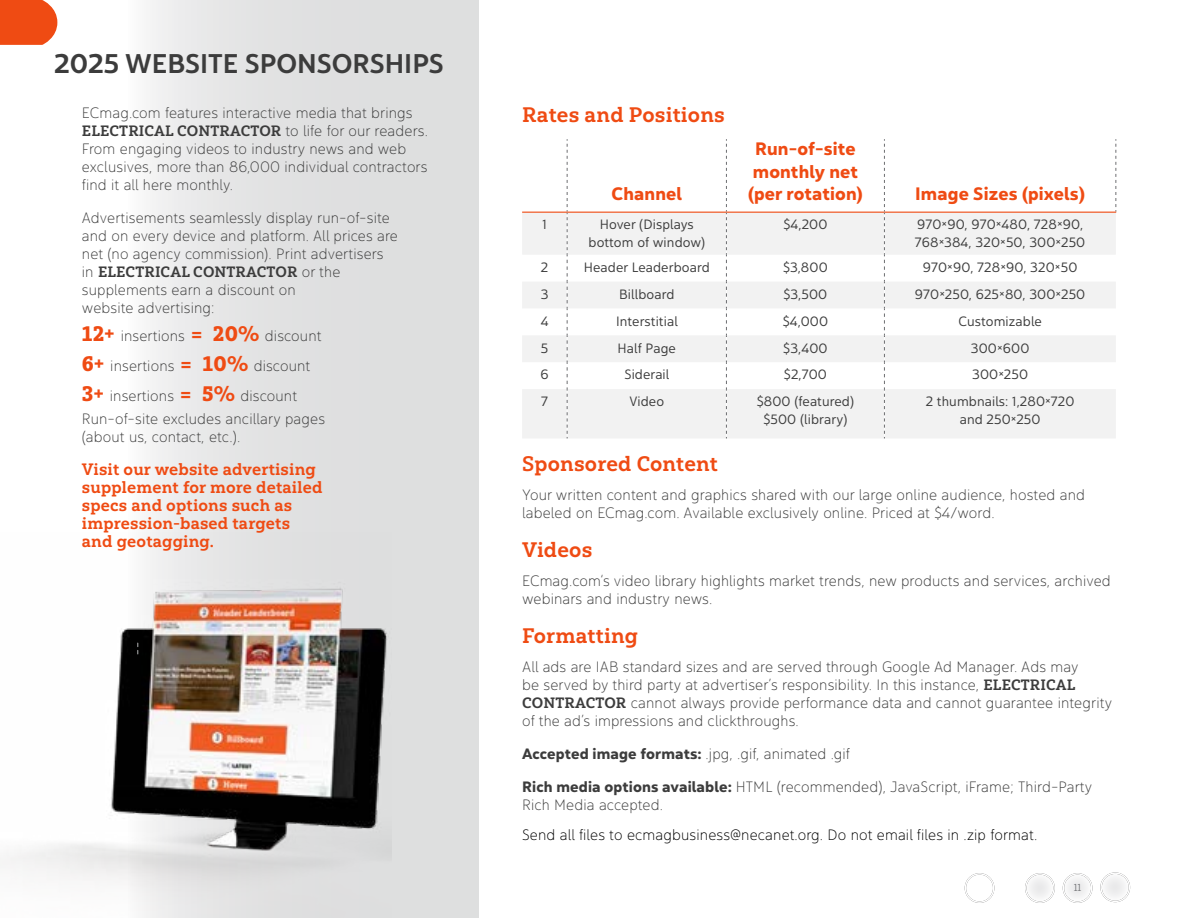
<style>
.page{position:relative;width:1188px;height:918px;background:#fff}
.page>*{position:absolute;margin:0;border:0;box-sizing:border-box;transform-origin:0 0}
.t1{font:27px "Yorkten Nor Med";color:#3c3c3c}
.t2{font:21px "Yorkten Slab Nor Bol";letter-spacing:.01em;color:#ef4b13}
.t3{font:18px/22.5px "Yorkten Nor Bol";letter-spacing:.01em;color:#ef4b13;text-align:center}
.t4{font:16.5px/18px "Yorkten Slab Nor Bol";letter-spacing:.01em;color:#ef4b13}
.t5{font:15px/18px "Yorkten Nor Thi";letter-spacing:.01em;color:#3c3c3c}
.t6{font:15px "Yorkten Nor Thi";letter-spacing:.01em;color:#000}
.t7{font:15px "Yorkten Slab Nor Bol";letter-spacing:.01em;color:#3c3c3c}
.t8{font:13.5px/18px "Yorkten Nor Boo";letter-spacing:.01em;color:#3c3c3c;text-align:center}
.t9{font:10.2px "Yorkten Slab Nor Boo";color:#6d6e71}
.s1{font-family:"Yorkten Nor Thi"}
.s2{font-family:"Yorkten Slab Nor Bla";font-size:21px;color:#ef4b13}
.s3{font-family:"Yorkten Slab Nor Bol"}
.s4{font-family:"Yorkten Nor Bol"}
</style>
<div class="page">
<div style="left:0;top:0;width:479px;height:918px;background:linear-gradient(to right,#fff,#d5d6d6)"></div>
<img style="left:0;top:533px;width:392px;height:385px">
<svg style="left:522px;top:213px;width:594px;height:225px;fill:#f2f2f2"></svg>
<svg style="left:1115px;top:139px;width:1px;height:73px"></svg>
<hr style="left:567px;top:212px;width:159px;height:1px;background:#ef4b13">
<hr style="left:726px;top:212px;width:158px;height:1px;background:#ef4b13">
<hr style="left:884px;top:212px;width:232px;height:1px;background:#ef4b13">
<svg style="left:567px;top:139px;width:1px;height:299px"></svg>
<svg style="left:726px;top:139px;width:1px;height:299px"></svg>
<svg style="left:884px;top:139px;width:1px;height:299px"></svg>
<hr style="left:522px;top:212px;width:45px;height:1px;background:#ef4b13">
<svg style="left:0;top:0;width:57px;height:45px;background:#f05824"></svg>
<div style="left:951px;top:860px;width:55px;height:44px;background:#000;opacity:.75"></div>
<div style="left:1049px;top:860px;width:55px;height:44px;background:#000;opacity:.75"></div>
<div style="left:1011px;top:860px;width:56px;height:44px;background:#000;opacity:.75"></div>
<div style="left:1087px;top:860px;width:55px;height:43px;background:#000;opacity:.75"></div>
<h1 class="t1" style="left:54px;top:46px;width:391px">2025 WEBSITE SPONSORSHIPS</h1>
<p class="t5" style="left:82px;top:104px;width:332px">ECmag.com features interactive media that brings</p>
<p class="t7" style="left:82px;top:122px;width:345px">ELECTRICAL CONTRACTOR <span class="s1">to life for our readers.</span></p>
<p class="t5" style="left:82px;top:140px;width:347px">From engaging videos to industry news and web exclusives, more than 86,000 individual contractors find it all here monthly.</p>
<p class="t5" style="left:82px;top:209px;width:318px">Advertisements seamlessly display run-of-site and on every device and platform. All prices are net (no agency commission). Print advertisers</p>
<p class="t7" style="left:82px;top:263px;width:260px"><span class="s1">in</span> ELECTRICAL CONTRACTOR <span class="s1">or the</span></p>
<p class="t5" style="left:82px;top:281px;width:215px">supplements earn a discount on website advertising:</p>
<p class="t5" style="left:82px;top:320px;width:241px;line-height:30px"><span class="s2">12+</span> insertions <span class="s2">= 20%</span> discount<br><span class="s2">6+</span> insertions <span class="s2">= 10%</span> discount<br><span class="s2">3+</span> insertions <span class="s2">= 5%</span> discount</p>
<p class="t5" style="left:82px;top:410px;width:245px">Run-of-site excludes ancillary pages (about us, contact, etc.).</p>
<p class="t4" style="left:82px;top:460px;width:242px">Visit our website advertising supplement for more detailed specs and options such as impression-based targets and geotagging.</p>
<h2 class="t2" style="left:522px;top:102px;width:204px">Rates and Positions</h2>
<p class="t3" style="left:612px;top:183px;width:72px">Channel</p>
<p class="t3" style="left:748px;top:138px;width:116px">Run-of-site monthly net (per rotation)</p>
<p class="t3" style="left:915px;top:183px;width:172px">Image Sizes (pixels)</p>
<p class="t8" style="left:543px;top:215px;width:6px">1</p>
<p class="t8" style="left:589px;top:215px;width:118px">Hover (Displays bottom of window)</p>
<p class="t8" style="left:783px;top:215px;width:46px">$4,200</p>
<p class="t8" style="left:915px;top:215px;width:172px;text-align:left">970×90, 970×480, 728×90,<br>768×384, 320×50, 300×250</p>
<p class="t8" style="left:541px;top:258px;width:9px">2</p>
<p class="t8" style="left:584px;top:258px;width:127px">Header Leaderboard</p>
<p class="t8" style="left:783px;top:258px;width:46px">$3,800</p>
<p class="t8" style="left:923px;top:258px;width:156px">970×90, 728×90, 320×50</p>
<p class="t8" style="left:541px;top:285px;width:9px">3</p>
<p class="t8" style="left:619px;top:285px;width:57px">Billboard</p>
<p class="t8" style="left:784px;top:285px;width:45px">$3,500</p>
<p class="t8" style="left:915px;top:285px;width:172px">970×250, 625×80, 300×250</p>
<p class="t8" style="left:541px;top:312px;width:9px">4</p>
<p class="t8" style="left:616px;top:312px;width:63px">Interstitial</p>
<p class="t8" style="left:783px;top:312px;width:47px">$4,000</p>
<p class="t8" style="left:958px;top:312px;width:85px">Customizable</p>
<p class="t8" style="left:541px;top:339px;width:9px">5</p>
<p class="t8" style="left:618px;top:339px;width:60px">Half Page</p>
<p class="t8" style="left:783px;top:339px;width:46px">$3,400</p>
<p class="t8" style="left:971px;top:339px;width:60px">300×600</p>
<p class="t8" style="left:541px;top:366px;width:10px">6</p>
<p class="t8" style="left:624px;top:366px;width:46px">Siderail</p>
<p class="t8" style="left:784px;top:366px;width:44px">$2,700</p>
<p class="t8" style="left:972px;top:366px;width:57px">300×250</p>
<p class="t8" style="left:541px;top:393px;width:8px">7</p>
<p class="t8" style="left:629px;top:393px;width:36px">Video</p>
<p class="t8" style="left:757px;top:393px;width:99px">$800 (featured) $500 (library)</p>
<p class="t8" style="left:926px;top:393px;width:150px">2 thumbnails: 1,280×720 and 250×250</p>
<h2 class="t2" style="left:522px;top:451px;width:197px">Sponsored Content</h2>
<p class="t5" style="left:522px;top:486px;width:564px">Your written content and graphics shared with our large online audience, hosted and labeled on ECmag.com. Available exclusively online. Priced at $4/word.</p>
<h2 class="t2" style="left:522px;top:537px;width:72px">Videos</h2>
<p class="t5" style="left:522px;top:572px;width:590px">ECmag.com‘s video library highlights market trends, new products and services, archived webinars and industry news.</p>
<h2 class="t2" style="left:522px;top:623px;width:117px">Formatting</h2>
<p class="t5" style="left:522px;top:658px;width:591px">All ads are IAB standard sizes and are served through Google Ad Manager. Ads may<br>be served by third party at advertiser’s responsibility. In this instance, <span class="s3">ELECTRICAL CONTRACTOR</span> cannot always provide performance data and cannot guarantee integrity of the ad’s impressions and clickthroughs.</p>
<p class="t5" style="left:522px;top:745px;width:329px"><span class="s4">Accepted image formats:</span> .jpg, .gif, animated .gif</p>
<p class="t5" style="left:522px;top:778px;width:572px"><span class="s4">Rich media options available:</span> HTML (recommended), JavaScript, iFrame; Third-Party<br>Rich Media accepted.</p>
<p class="t6" style="left:522px;top:826px;width:514px">Send all files to ecmagbusiness@necanet.org. Do not email files in .zip format.</p>
<p class="t9" style="left:1074px;top:882px;width:9px">11</p>
</div>
